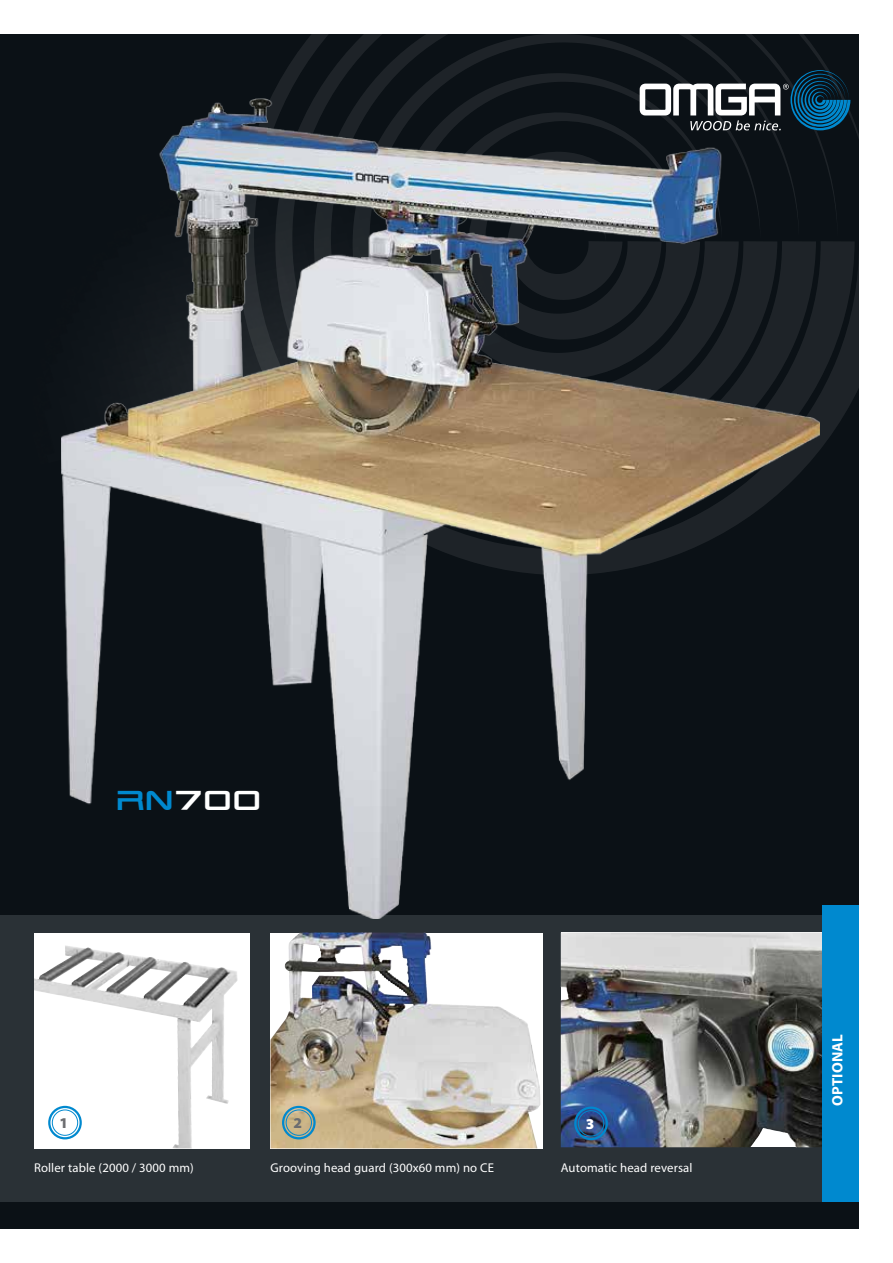
<style>
.page{position:relative;width:893px;height:1263px;background:#fff}
.page>*{position:absolute;margin:0;border:0;box-sizing:border-box;transform-origin:0 0}
.t1{font:36px "TR 909";letter-spacing:.01em;color:#fff}
.t2{font:700 15px "Myriad Pro";letter-spacing:.01em;color:#fff}
.t3{font:900 15px "Myriad Pro";color:#6c6d70}
.t4{font:900 15px "Myriad Pro";color:#fff}
.t5{font:12.75px "Myriad Pro";letter-spacing:.01em;color:#fff}
.s1{color:#0089cf}
</style>
<div class="page">
<div style="left:0;top:34px;width:859px;height:1195px;background:#0b1116"></div>
<svg style="left:275px;top:34px;width:580px;height:416px"></svg>
<svg style="left:314px;top:34px;width:502px;height:65px"></svg>
<svg style="left:352px;top:34px;width:425px;height:65px"></svg>
<svg style="left:391px;top:73px;width:249px;height:26px"></svg>
<svg style="left:640px;top:70px;width:210px;height:60px"></svg>
<div style="left:0;top:915px;width:859px;height:287px;background:#2a3136"></div>
<svg style="left:34px;top:933px;width:216px;height:215px;background:#f1f1f1"></svg>
<img style="left:34px;top:945px;width:158px;height:203px">
<img style="left:270px;top:932px;width:270px;height:216px">
<img style="left:561px;top:932px;width:262px;height:215px">
<div style="left:823px;top:906px;width:36px;height:296px;background:#0089cf"></div>
<div style="left:48px;top:1106px;width:34px;height:33px;border:2px solid #0089cf;border-radius:50%"></div>
<div style="left:52px;top:1109px;width:26px;height:27px;border:1px solid #0089cf;border-radius:50%"></div>
<div style="left:282px;top:1106px;width:34px;height:33px;border:2px solid #0089cf;border-radius:50%"></div>
<div style="left:286px;top:1109px;width:26px;height:27px;border:1px solid #0089cf;border-radius:50%"></div>
<div style="left:574px;top:1106px;width:34px;height:34px;border:2px solid #0089cf;border-radius:50%"></div>
<div style="left:578px;top:1110px;width:26px;height:26px;border:1px solid #0089cf;border-radius:50%"></div>
<img style="left:61px;top:99px;width:758px;height:819px">
<h1 class="t1" style="left:116px;top:776px;width:147px"><span class="s1">RN</span>700</h1>
<p class="t3" style="left:60px;top:1113px;width:10px">1</p>
<p class="t3" style="left:293px;top:1113px;width:10px">2</p>
<p class="t4" style="left:586px;top:1114px;width:10px">3</p>
<p class="t5" style="left:34px;top:1160px;width:161px">Roller table (2000 / 3000 mm)</p>
<p class="t5" style="left:270px;top:1160px;width:225px">Grooving head guard (300x60 mm) no CE</p>
<p class="t5" style="left:561px;top:1160px;width:133px">Automatic head reversal</p>
<p class="t2" style="left:828px;top:1106px;width:73px;rotate:-90deg">OPTIONAL</p>
</div>
